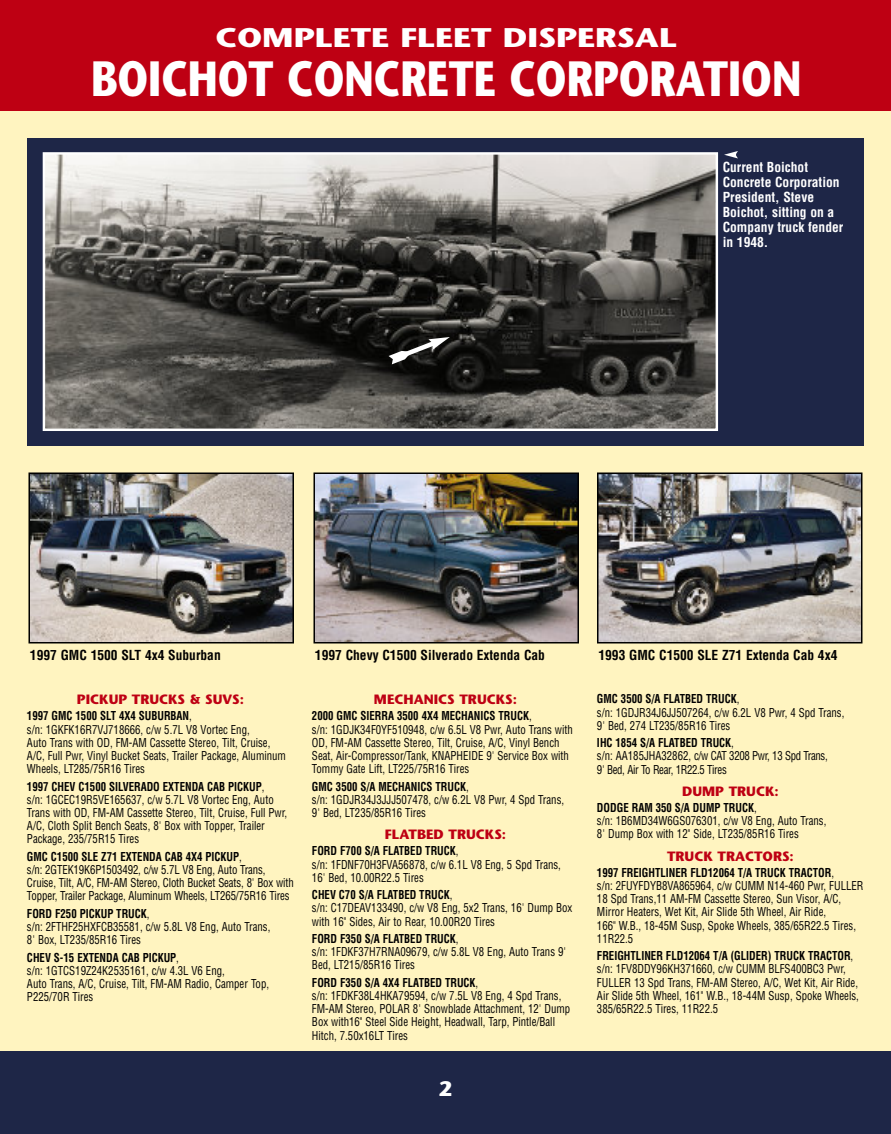
<style>
.page{position:relative;width:891px;height:1134px;background:#fff4c0}
.page>*{position:absolute;margin:0;border:0;box-sizing:border-box;transform-origin:0 0}
.t1{font:700 49.5px "Stone Sans";color:#fff;scale:.8 1}
.t2{font:700 27px "Stone Sans";color:#fff;scale:1.2 1}
.t3{font:700 21px "Stone Sans";color:#fff}
.t4{font:700 condensed 13.5px/15px "Helvetica";color:#fff}
.t5{font:700 condensed 13.5px "Helvetica";color:#000}
.t6{font:700 13.5px "Stone Sans";color:#be0013}
.t7{font:condensed 12px/13.2px "Helvetica";color:#000;scale:.9 1}
.t8{font:condensed 12px/13px "Helvetica";letter-spacing:-.03em;color:#000;scale:.9 1}
.s1{font-weight:700}
</style>
<div class="page">
<div style="left:27px;top:138px;width:837px;height:308px;background:#1e2647"></div>
<div style="left:0;top:0;width:891px;height:111px;background:#be0013"></div>
<div style="left:0;top:1051px;width:891px;height:83px;background:#1e2647"></div>
<img style="left:46px;top:155px;width:669px;height:273px">
<div style="left:43px;top:152px;width:675px;height:279px;border:2px solid #fff"></div>
<img style="left:30px;top:474px;width:262px;height:167px">
<div style="left:28px;top:472px;width:266px;height:171px;border:1px solid #000"></div>
<img style="left:315px;top:474px;width:262px;height:167px">
<div style="left:313px;top:472px;width:266px;height:171px;border:1px solid #000"></div>
<img style="left:599px;top:474px;width:261px;height:167px">
<div style="left:597px;top:472px;width:265px;height:171px;border:1px solid #000"></div>
<svg style="left:389px;top:337px;width:61px;height:27px;background:#494947"></svg>
<svg style="left:724px;top:151px;width:14px;height:7px"></svg>
<h2 class="t2" style="left:215px;top:26px;width:386px">COMPLETE FLEET DISPERSAL</h2>
<h1 class="t1" style="left:91px;top:57px;width:890px">BOICHOT CONCRETE CORPORATION</h1>
<p class="t4" style="left:723px;top:160px;width:122px">Current Boichot<br>Concrete Corporation<br>President, Steve<br>Boichot, sitting on a<br>Company truck fender in 1948.</p>
<p class="t5" style="left:30px;top:648px;width:192px">1997 GMC 1500 SLT 4x4 Suburban</p>
<p class="t5" style="left:315px;top:648px;width:232px">1997 Chevy C1500 Silverado Extenda Cab</p>
<p class="t6" style="left:77px;top:694px;width:169px">PICKUP TRUCKS &amp; SUVS:</p>
<p class="t7" style="left:27px;top:710px;width:289px"><span class="s1">1997 GMC 1500 SLT 4X4 SUBURBAN</span>,<br>s/n: 1GKFK16R7VJ718666, c/w 5.7L V8 Vortec Eng,<br>Auto Trans with OD, FM-AM Cassette Stereo, Tilt, Cruise, A/C, Full Pwr, Vinyl Bucket Seats, Trailer Package, Aluminum Wheels, LT285/75R16 Tires</p>
<p class="t7" style="left:27px;top:780px;width:291px"><span class="s1">1997 CHEV C1500 SILVERADO EXTENDA CAB PICKUP</span>,<br>s/n: 1GCEC19R5VE165637, c/w 5.7L V8 Vortec Eng, Auto Trans with OD, FM-AM Cassette Stereo, Tilt, Cruise, Full Pwr, A/C, Cloth Split Bench Seats, 8' Box with Topper, Trailer Package, 235/75R15 Tires</p>
<p class="t7" style="left:27px;top:851px;width:298px"><span class="s1">GMC C1500 SLE Z71 EXTENDA CAB 4X4 PICKUP</span>,<br>s/n: 2GTEK19K6P1503492, c/w 5.7L V8 Eng, Auto Trans, Cruise, Tilt, A/C, FM-AM Stereo, Cloth Bucket Seats, 8' Box with Topper, Trailer Package, Aluminum Wheels, LT265/75R16 Tires</p>
<p class="t7" style="left:27px;top:908px;width:272px"><span class="s1">FORD F250 PICKUP TRUCK</span>,<br>s/n: 2FTHF25HXFCB35581, c/w 5.8L V8 Eng, Auto Trans,<br>8' Box, LT235/85R16 Tires</p>
<p class="t7" style="left:27px;top:951px;width:271px"><span class="s1">CHEV S-15 EXTENDA CAB PICKUP</span>,<br>s/n: 1GTCS19Z24K2535161, c/w 4.3L V6 Eng,<br>Auto Trans, A/C, Cruise, Tilt, FM-AM Radio, Camper Top, P225/70R Tires</p>
<p class="t6" style="left:374px;top:694px;width:145px">MECHANICS TRUCKS:</p>
<p class="t7" style="left:312px;top:710px;width:291px"><span class="s1">2000 GMC SIERRA 3500 4X4 MECHANICS TRUCK</span>,<br>s/n: 1GDJK34F0YF510948, c/w 6.5L V8 Pwr, Auto Trans with OD, FM-AM Cassette Stereo, Tilt, Cruise, A/C, Vinyl Bench Seat, Air-Compressor/Tank, KNAPHEIDE 9' Service Box with Tommy Gate Lift, LT225/75R16 Tires</p>
<p class="t7" style="left:312px;top:780px;width:282px"><span class="s1">GMC 3500 S/A MECHANICS TRUCK</span>,<br>s/n: 1GDJR34J3JJJ507478, c/w 6.2L V8 Pwr, 4 Spd Trans,<br>9' Bed, LT235/85R16 Tires</p>
<p class="t6" style="left:385px;top:829px;width:123px">FLATBED TRUCKS:</p>
<p class="t7" style="left:312px;top:845px;width:278px"><span class="s1">FORD F700 S/A FLATBED TRUCK</span>,<br>s/n: 1FDNF70H3FVA56878, c/w 6.1L V8 Eng, 5 Spd Trans,<br>16' Bed, 10.00R22.5 Tires</p>
<p class="t7" style="left:312px;top:889px;width:291px"><span class="s1">CHEV C70 S/A FLATBED TRUCK</span>,<br>s/n: C17DEAV133490, c/w V8 Eng, 5x2 Trans, 16' Dump Box with 16" Sides, Air to Rear, 10.00R20 Tires</p>
<p class="t7" style="left:312px;top:933px;width:284px"><span class="s1">FORD F350 S/A FLATBED TRUCK</span>,<br>s/n: 1FDKF37H7RNA09679, c/w 5.8L V8 Eng, Auto Trans 9'<br>Bed, LT215/85R16 Tires</p>
<p class="t7" style="left:312px;top:977px;width:289px"><span class="s1">FORD F350 S/A 4X4 FLATBED TRUCK</span>,<br>s/n: 1FDKF38L4HKA79594, c/w 7.5L V8 Eng, 4 Spd Trans, FM-AM Stereo, POLAR 8' Snowblade Attachment, 12' Dump Box with16" Steel Side Height, Headwall, Tarp, Pintle/Ball Hitch, 7.50x16LT Tires</p>
<h3 class="t3" style="left:439px;top:1080px;width:15px">2</h3>
<p class="t5" style="left:598px;top:648px;width:240px">1993 GMC C1500 SLE Z71 Extenda Cab 4x4</p>
<p class="t7" style="left:597px;top:693px;width:276px"><span class="s1">GMC 3500 S/A FLATBED TRUCK</span>,<br>s/n: 1GDJR34J6JJ507264, c/w 6.2L V8 Pwr, 4 Spd Trans,<br>9' Bed, 274 LT235/85R16 Tires</p>
<p class="t8" style="left:597px;top:737px;width:258px"><span class="s1">IHC 1854 S/A FLATBED TRUCK</span>,<br>s/n: AA185JHA32862, c/w CAT 3208 Pwr, 13 Spd Trans,<br>9' Bed, Air To Rear, 1R22.5 Tires</p>
<p class="t6" style="left:682px;top:785px;width:98px">DUMP TRUCK:</p>
<p class="t7" style="left:597px;top:802px;width:256px"><span class="s1">DODGE RAM 350 S/A DUMP TRUCK</span>,<br>s/n: 1B6MD34W6GS076301, c/w V8 Eng, Auto Trans,<br>8' Dump Box with 12" Side, LT235/85R16 Tires</p>
<p class="t6" style="left:667px;top:850px;width:128px">TRUCK TRACTORS:</p>
<p class="t7" style="left:597px;top:867px;width:298px"><span class="s1">1997 FREIGHTLINER FLD12064 T/A TRUCK TRACTOR</span>,<br>s/n: 2FUYFDYB8VA865964, c/w CUMM N14-460 Pwr, FULLER 18 Spd Trans,11 AM-FM Cassette Stereo, Sun Visor, A/C, Mirror Heaters, Wet Kit, Air Slide 5th Wheel, Air Ride,<br>166" W.B., 18-45M Susp, Spoke Wheels, 385/65R22.5 Tires, 11R22.5</p>
<p class="t7" style="left:597px;top:950px;width:293px"><span class="s1">FREIGHTLINER FLD12064 T/A (GLIDER) TRUCK TRACTOR</span>, s/n: 1FV8DDY96KH371660, c/w CUMM BLFS400BC3 Pwr, FULLER 13 Spd Trans, FM-AM Stereo, A/C, Wet Kit, Air Ride, Air Slide 5th Wheel, 161" W.B., 18-44M Susp, Spoke Wheels, 385/65R22.5 Tires, 11R22.5</p>
</div>
